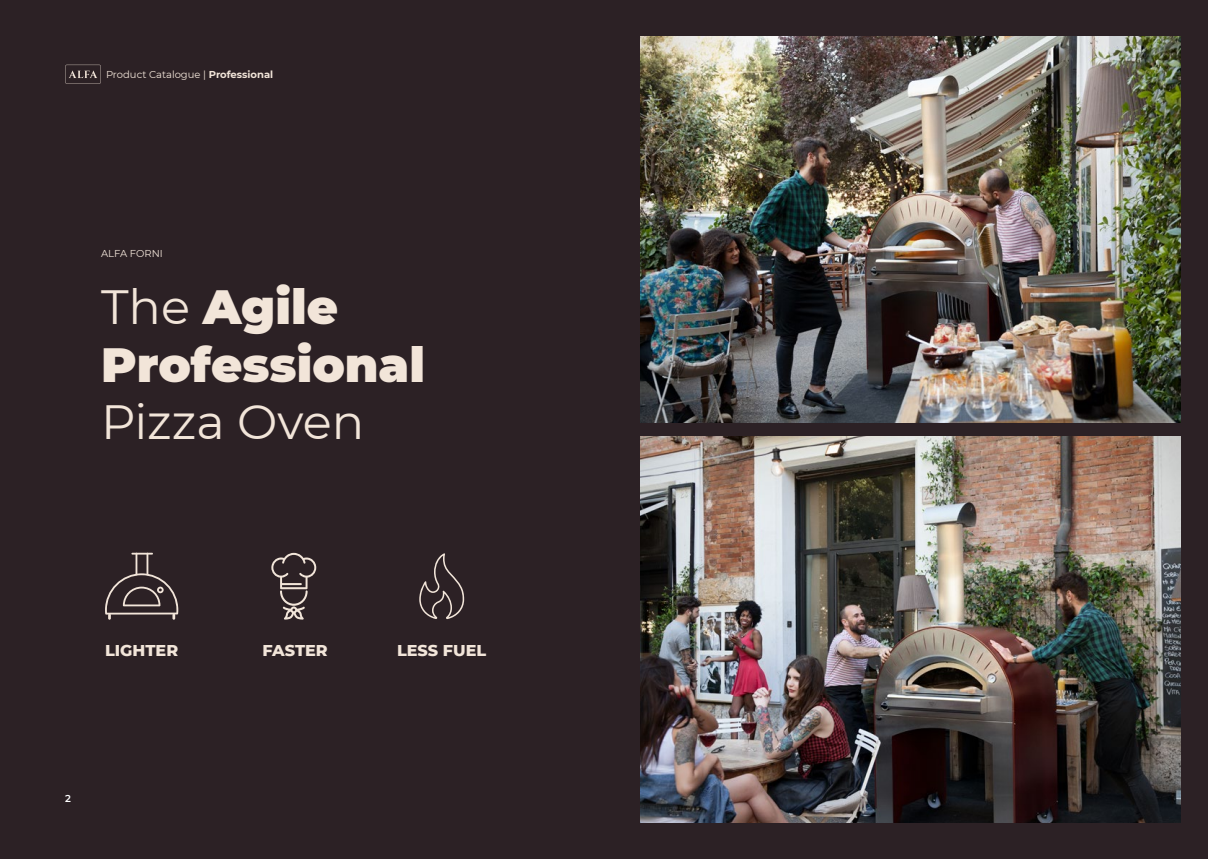
<style>
.page{position:relative;width:1208px;height:859px;background:#2c2125}
.page>*{position:absolute;margin:0;border:0;box-sizing:border-box;transform-origin:0 0}
.t1{font:900 48px/57.6px "Montserrat";color:#f2e5d9}
.t2{font:48px "Montserrat";color:#f2e5d9}
.t3{font:800 16px "Montserrat";color:#f2e5d9}
.t4{font:10px "Montserrat";color:#f2e5d9}
.t5{font:600 10px "Montserrat";color:#fff}
.s1{font-weight:700}
.s2{font-weight:400}
</style>
<div class="page">
<img style="left:640px;top:36px;width:540px;height:386px">
<img style="left:640px;top:437px;width:540px;height:386px">
<svg style="left:105px;top:573px;width:73px;height:47px"></svg>
<hr style="left:135px;top:553px;width:2px;height:22px;background:#f2e5d9">
<hr style="left:146px;top:553px;width:2px;height:22px;background:#f2e5d9">
<hr style="left:131px;top:553px;width:22px;height:2px;background:#f2e5d9">
<svg style="left:419px;top:553px;width:45px;height:66px"></svg>
<svg style="left:271px;top:553px;width:45px;height:67px"></svg>
<svg style="left:65px;top:65px;width:36px;height:19px"></svg>
<p class="t4" style="left:106px;top:71px;width:169px">Product Catalogue | <span class="s1">Professional</span></p>
<p class="t4" style="left:101px;top:249px;width:63px">ALFA FORNI</p>
<h1 class="t1" style="left:101px;top:280px;width:325px"><span class="s2">The</span> Agile<br>Professional</h1>
<h1 class="t2" style="left:101px;top:403px;width:265px">Pizza Oven</h1>
<h2 class="t3" style="left:105px;top:643px;width:75px">LIGHTER</h2>
<h2 class="t3" style="left:262px;top:643px;width:67px">FASTER</h2>
<h2 class="t3" style="left:397px;top:643px;width:91px">LESS FUEL</h2>
<p class="t5" style="left:65px;top:793px;width:7px">2</p>
</div>
